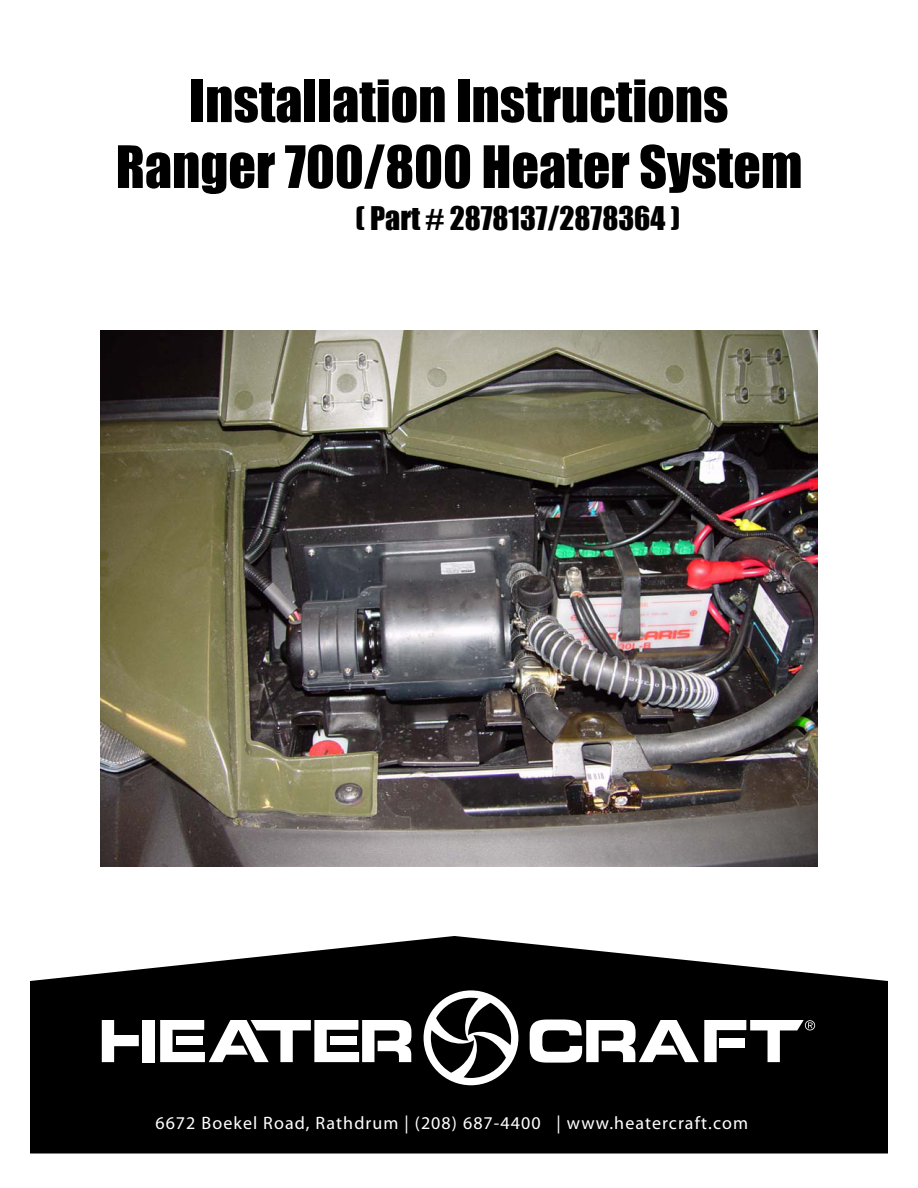
<style>
.page{position:relative;width:918px;height:1188px;background:#fff}
.page>*{position:absolute;margin:0;border:0;box-sizing:border-box;transform-origin:0 0}
.t1{font:54px/65.8px "Impact";color:#000;text-align:center}
.t2{font:30px "Impact";color:#000}
.t3{font:18px "Myriad Pro";letter-spacing:.06em;color:#fff}
</style>
<div class="page">
<img style="left:101px;top:330px;width:716px;height:536px">
<svg style="left:30px;top:936px;width:858px;height:218px;background:#212121"></svg>
<svg style="left:424px;top:990px;width:94px;height:95px"></svg>
<svg style="left:102px;top:1020px;width:37px;height:42px"></svg>
<div style="left:142px;top:1020px;width:12px;height:42px;background:#fff"></div>
<svg style="left:160px;top:1020px;width:251px;height:42px"></svg>
<svg style="left:530px;top:1020px;width:285px;height:43px"></svg>
<h1 class="t1" style="left:116px;top:68px;width:688px">Installation Instructions<br>Ranger 700/800 Heater System</h1>
<h2 class="t2" style="left:356px;top:199px;width:326px">( Part # 2878137/2878364 )</h2>
<p class="t3" style="left:155px;top:1112px;width:594px">6672 Boekel Road, Rathdrum | (208) 687-4400 | www.heatercraft.com</p>
</div>
